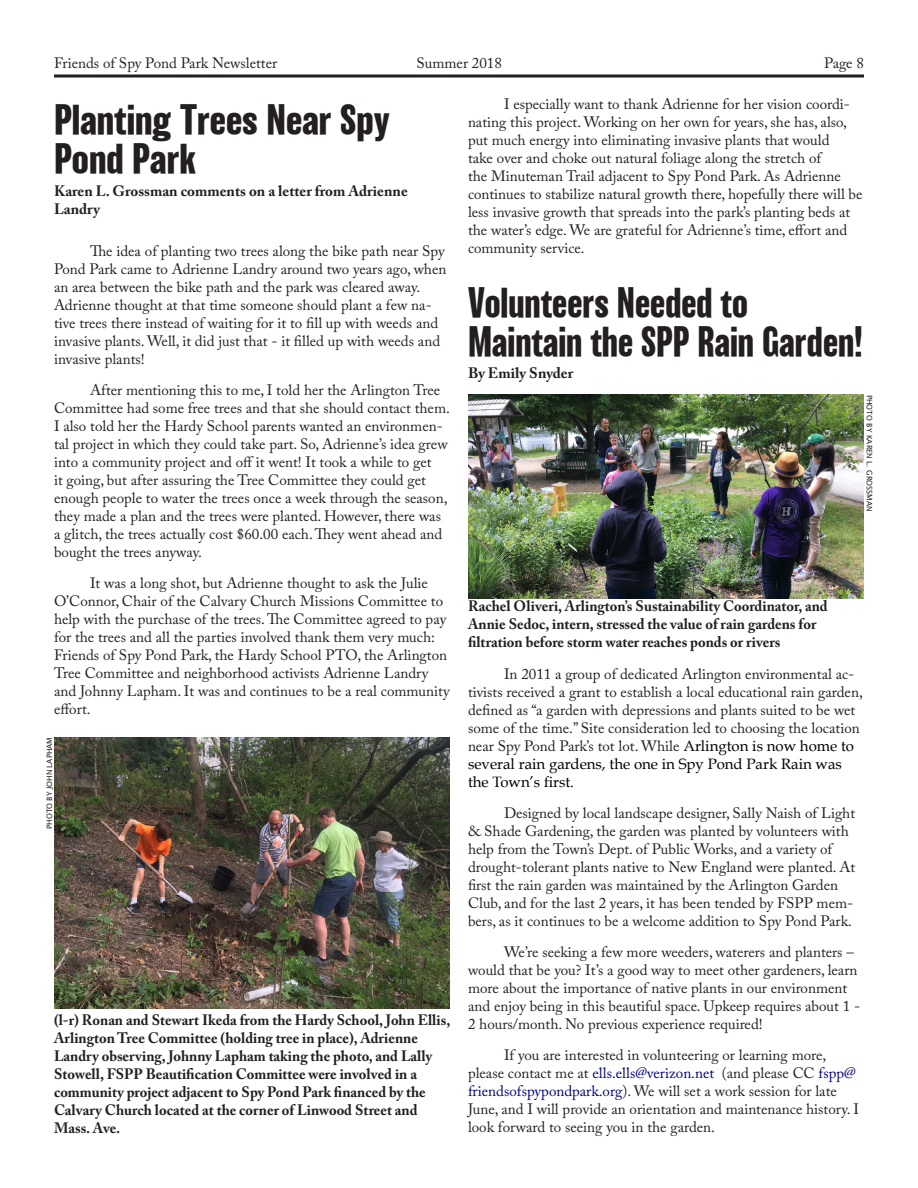
<style>
.page{position:relative;width:918px;height:1188px;background:#fff}
.page>*{position:absolute;margin:0;border:0;box-sizing:border-box;transform-origin:0 0}
.Headline{font:700 39px/39px "Balboa";color:#231f20;scale:.93 1}
.Headline-2{font:700 39px/39px "Balboa";color:#231f20}
.Body_text{font:15px/18px "Adobe Caslon Pro";color:#231f20}
.byline{font:700 15px/18px "Adobe Caslon Pro";color:#231f20}
.photo_credit{font:7.5px "Lucida Sans";color:#231f20}
.s1{font-family:"Book Antiqua";color:#000}
.s2{color:#00007f}
</style>
<div class="page">
<hr style="left:54px;top:75px;width:810px;height:3px;background:#231f20">
<img style="left:54px;top:737px;width:396px;height:271px">
<img style="left:468px;top:395px;width:396px;height:203px">
<p class="Body_text" style="left:54px;top:54px;width:225px">Friends of Spy Pond Park Newsletter</p>
<p class="Body_text" style="left:416px;top:54px;width:87px">Summer 2018</p>
<p class="Body_text" style="left:824px;top:54px;width:41px">Page 8</p>
<p class="Headline-2" style="left:54px;top:101px;width:337px">Planting Trees Near Spy<br>Pond Park</p>
<p class="byline" style="left:54px;top:181px;width:355px">Karen L. Grossman comments on a letter from Adrienne<br>Landry</p>
<p class="Body_text" style="left:54px;top:242px;width:394px;text-indent:36px">The idea of planting two trees along the bike path near Spy Pond Park came to Adrienne Landry around two years ago, when an area between the bike path and the park was cleared away.<br>Adrienne thought at that time someone should plant a few na&shy;tive trees there instead of waiting for it to fill up with weeds and invasive plants. Well, it did just that - it filled up with weeds and invasive plants!</p>
<p class="Body_text" style="left:54px;top:381px;width:397px;text-indent:36px">After mentioning this to me, I told her the Arlington Tree Committee had some free trees and that she should contact them.<br>I also told her the Hardy School parents wanted an environmen&shy;tal project in which they could take part. So, Adrienne’s idea grew into a community project and off it went! It took a while to get<br>it going, but after assuring the Tree Committee they could get enough people to water the trees once a week through the season, they made a plan and the trees were planted. However, there was a glitch, the trees actually cost $60.00 each. They went ahead and bought the trees anyway.</p>
<p class="Body_text" style="left:54px;top:574px;width:397px;text-indent:36px">It was a long shot, but Adrienne thought to ask the Julie O’Connor, Chair of the Calvary Church Missions Committee to help with the purchase of the trees. The Committee agreed to pay for the trees and all the parties involved thank them very much:<br>Friends of Spy Pond Park, the Hardy School PTO, the Arlington Tree Committee and neighborhood activists Adrienne Landry and Johnny Lapham. It was and continues to be a real community effort.</p>
<p class="photo_credit" style="left:45px;top:829px;width:93px;rotate:-90deg">PHOTO BY JOHN LAPHAM</p>
<p class="byline" style="left:54px;top:1011px;width:398px">(l-r) Ronan and Stewart Ikeda from the Hardy School, John Ellis, Arlington Tree Committee (holding tree in place), Adrienne Landry observing, Johnny Lapham taking the photo, and Lally Stowell, FSPP Beautification Committee were involved in a community project adjacent to Spy Pond Park financed by the Calvary Church located at the corner of Linwood Street and Mass. Ave.</p>
<p class="Body_text" style="left:468px;top:95px;width:396px;text-indent:36px">I especially want to thank Adrienne for her vision coordi&shy;nating this project. Working on her own for years, she has, also, put much energy into eliminating invasive plants that would<br>take over and choke out natural foliage along the stretch of<br>the Minuteman Trail adjacent to Spy Pond Park. As Adrienne continues to stabilize natural growth there, hopefully there will be less invasive growth that spreads into the park’s planting beds at the water’s edge. We are grateful for Adrienne’s time, effort and community service.</p>
<p class="Headline" style="left:468px;top:283px;width:426px">Volunteers Needed to<br>Maintain the SPP Rain Garden!</p>
<p class="byline" style="left:468px;top:364px;width:107px">By Emily Snyder</p>
<p class="byline" style="left:468px;top:597px;width:361px">Rachel Oliveri, Arlington’s Sustainability Coordinator, and<br>Annie Sedoc, intern, stressed the value of rain gardens for filtration before storm water reaches ponds or rivers</p>
<p class="photo_credit" style="left:874px;top:395px;width:118px;rotate:90deg">PHOTO BY KAREN L. GROSSMAN</p>
<p class="Body_text" style="left:468px;top:665px;width:396px;text-indent:36px">In 2011 a group of dedicated Arlington environmental ac&shy;tivists received a grant to establish a local educational rain garden, defined as “a garden with depressions and plants suited to be wet some of the time.” Site consideration led to choosing the location near Spy Pond Park’s tot lot. While <span class="s1">Arlington is now home to several rain gardens, the one in Spy Pond Park Rain was the Town’s first.</span></p>
<p class="Body_text" style="left:468px;top:804px;width:389px;text-indent:36px">Designed by local landscape designer, Sally Naish of Light &amp; Shade Gardening, the garden was planted by volunteers with help from the Town’s Dept. of Public Works, and a variety of drought-tolerant plants native to New England were planted. At first the rain garden was maintained by the Arlington Garden Club, and for the last 2 years, it has been tended by FSPP mem&shy;bers, as it continues to be a welcome addition to Spy Pond Park.</p>
<p class="Body_text" style="left:468px;top:943px;width:394px;text-indent:36px">We’re seeking a few more weeders, waterers and planters – would that be you? It’s a good way to meet other gardeners, learn more about the importance of native plants in our environment and enjoy being in this beautiful space. Upkeep requires about 1 - 2 hours/month. No previous experience required!</p>
<p class="Body_text" style="left:468px;top:1046px;width:392px;text-indent:36px">If you are interested in volunteering or learning more, please contact me at <span class="s2">ells.ells@verizon.net</span> (and please CC <span class="s2">fspp@ friendsofspypondpark.org</span>). We will set a work session for late June, and I will provide an orientation and maintenance history. I look forward to seeing you in the garden.</p>
</div>
